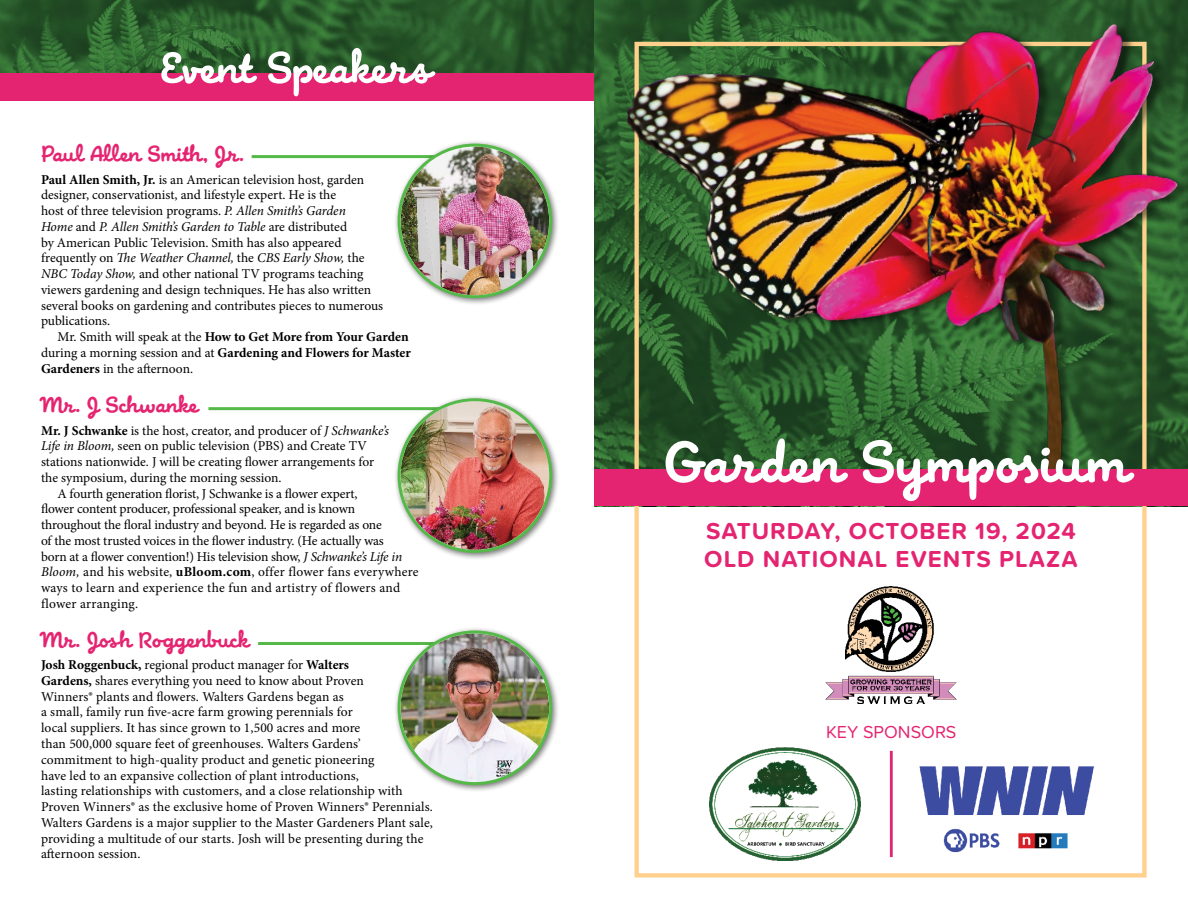
<style>
.page{position:relative;width:1188px;height:918px;background:#fff}
.page>*{position:absolute;margin:0;border:0;box-sizing:border-box;transform-origin:0 0}
.t1{font:86.7px "Mister Brown";color:#fff}
.t2{font:64.5px "Mister Brown";color:#fff}
.t3{font:33px "Mister Brown";letter-spacing:.005em;color:#e52471}
.t4{font:700 24px/28.8px "Proxima Soft";letter-spacing:.045em;color:#e52471}
.t5{font:18px "Proxima Soft";color:#e52471}
.t6{font:13.5px/15.8px "Minion Pro";color:#000}
.t7{font:13.5px "Minion Pro";letter-spacing:.02em;color:#000}
.s1{font-weight:700}
.s2{font-style:italic}
</style>
<div class="page">
<svg style="left:0;top:0;width:594px;height:73px;background:#295b2b"></svg>
<svg style="left:594px;top:0;width:594px;height:469px;background:#28592a"></svg>
<img style="left:625px;top:23px;width:561px;height:446px">
<img style="left:709px;top:748px;width:151px;height:112px">
<div style="left:594px;top:469px;width:594px;height:37px;background:#e52471"></div>
<img style="left:825px;top:587px;width:132px;height:117px">
<hr style="left:890px;top:751px;width:3px;height:106px;background:#e52471">
<div style="left:0;top:73px;width:594px;height:28px;background:#e52471"></div>
<img style="left:919px;top:766px;width:175px;height:87px">
<hr style="left:252px;top:155px;width:223px;height:3px;background:#54b948">
<hr style="left:208px;top:407px;width:267px;height:3px;background:#54b948">
<hr style="left:258px;top:642px;width:217px;height:3px;background:#54b948">
<div style="left:393px;top:139px;width:167px;height:167px;background:#000;opacity:.55"></div>
<svg style="left:399px;top:145px;width:152px;height:152px"></svg>
<img style="left:401px;top:147px;width:148px;height:148px;border-radius:74px">
<div style="left:398px;top:144px;width:154px;height:154px;border:3px solid #54b948;border-radius:50%"></div>
<div style="left:393px;top:394px;width:167px;height:167px;background:#000;opacity:.55"></div>
<svg style="left:399px;top:400px;width:152px;height:151px"></svg>
<img style="left:401px;top:401px;width:148px;height:149px;border-radius:74px">
<div style="left:398px;top:398px;width:154px;height:155px;border:3px solid #54b948;border-radius:50%"></div>
<div style="left:393px;top:626px;width:167px;height:167px;background:#000;opacity:.55"></div>
<svg style="left:399px;top:632px;width:152px;height:152px"></svg>
<img style="left:401px;top:633px;width:148px;height:149px;border-radius:74px">
<div style="left:398px;top:630px;width:154px;height:155px;border:3px solid #54b948;border-radius:50%"></div>
<h2 class="t2" style="left:160px;top:37px;width:268px">Event Speakers</h2>
<h3 class="t3" style="left:41px;top:138px;width:205px">Paul Allen Smith, Jr.</h3>
<p class="t6" style="left:41px;top:171px;width:344px"><span class="s1">Paul Allen Smith, Jr.</span> is an American television host, garden designer, conservationist, and lifestyle expert. He is the<br>host of three television programs. <span class="s2">P. Allen Smith’s Garden<br>Home</span> and <span class="s2">P. Allen Smith’s Garden to Table</span> are distributed<br>by American Public Television. Smith has also appeared frequently on <span class="s2">The Weather Channel,</span> the <span class="s2">CBS Early Show,</span> the <span class="s2">NBC Today Show,</span> and other national TV programs teaching viewers gardening and design techniques. He has also written several books on gardening and contributes pieces to numerous publications.</p>
<p class="t6" style="left:41px;top:329px;width:371px;text-indent:16px">Mr. Smith will speak at the <span class="s1">How to Get More from Your Garden </span>during a morning session and at <span class="s1">Gardening and Flowers for Master<br>Gardeners</span> in the afternoon.</p>
<h3 class="t3" style="left:41px;top:389px;width:159px">Mr. J Schwanke</h3>
<p class="t6" style="left:41px;top:422px;width:349px"><span class="s1">Mr. J Schwanke</span> is the host, creator, and producer of <span class="s2">J Schwanke’s</span></p>
<p class="t6" style="left:41px;top:438px;width:327px"><span class="s2">Life in Bloom,</span> seen on public television (PBS) and Create TV</p>
<p class="t6" style="left:41px;top:454px;width:335px">stations nationwide. J will be creating flower arrangements for</p>
<p class="t6" style="left:41px;top:470px;width:242px">the symposium, during the morning session.</p>
<p class="t6" style="left:58px;top:486px;width:301px">A fourth generation florist, J Schwanke is a flower expert,</p>
<p class="t6" style="left:41px;top:501px;width:316px">flower content producer, professional speaker, and is known</p>
<p class="t6" style="left:41px;top:517px;width:342px">throughout the floral industry and beyond. He is regarded as one</p>
<p class="t6" style="left:41px;top:533px;width:344px">of the most trusted voices in the flower industry. (He actually was</p>
<p class="t6" style="left:41px;top:549px;width:363px">born at a flower convention!) His television show, <span class="s2">J Schwanke’s Life in</span></p>
<p class="t6" style="left:41px;top:564px;width:379px"><span class="s2">Bloom,</span> and his website, <span class="s1">uBloom.com</span>, offer flower fans everywhere</p>
<p class="t7" style="left:41px;top:579px;width:361px">ways to learn and experience the fun and artistry of flowers and</p>
<p class="t7" style="left:41px;top:595px;width:99px">flower arranging.</p>
<h3 class="t3" style="left:41px;top:625px;width:210px">Mr. Josh Roggenbuck</h3>
<p class="t6" style="left:41px;top:657px;width:393px"><span class="s1">Josh Roggenbuck,</span> regional product manager for <span class="s1">Walters<br>Gardens,</span> shares everything you need to know about Proven<br>Winners® plants and flowers. Walters Gardens began as<br>a small, family run five-acre farm growing perennials for<br>local suppliers. It has since grown to 1,500 acres and more<br>than 500,000 square feet of greenhouses. Walters Gardens’ commitment to high-quality product and genetic pioneering<br>have led to an expansive collection of plant introductions,<br>lasting relationships with customers, and a close relationship with Proven Winners® as the exclusive home of Proven Winners® Perennials.<br>Walters Gardens is a major supplier to the Master Gardeners Plant sale, providing a multitude of our starts. Josh will be presenting during the afternoon session.</p>
<h1 class="t1" style="left:663px;top:421px;width:468px">Garden Symposium</h1>
<h3 class="t4" style="left:704px;top:515px;width:375px">SATURDAY, OCTOBER 19, 2024<br>OLD NATIONAL EVENTS PLAZA</h3>
<h3 class="t5" style="left:826px;top:718px;width:132px">KEY SPONSORS</h3>
</div>
